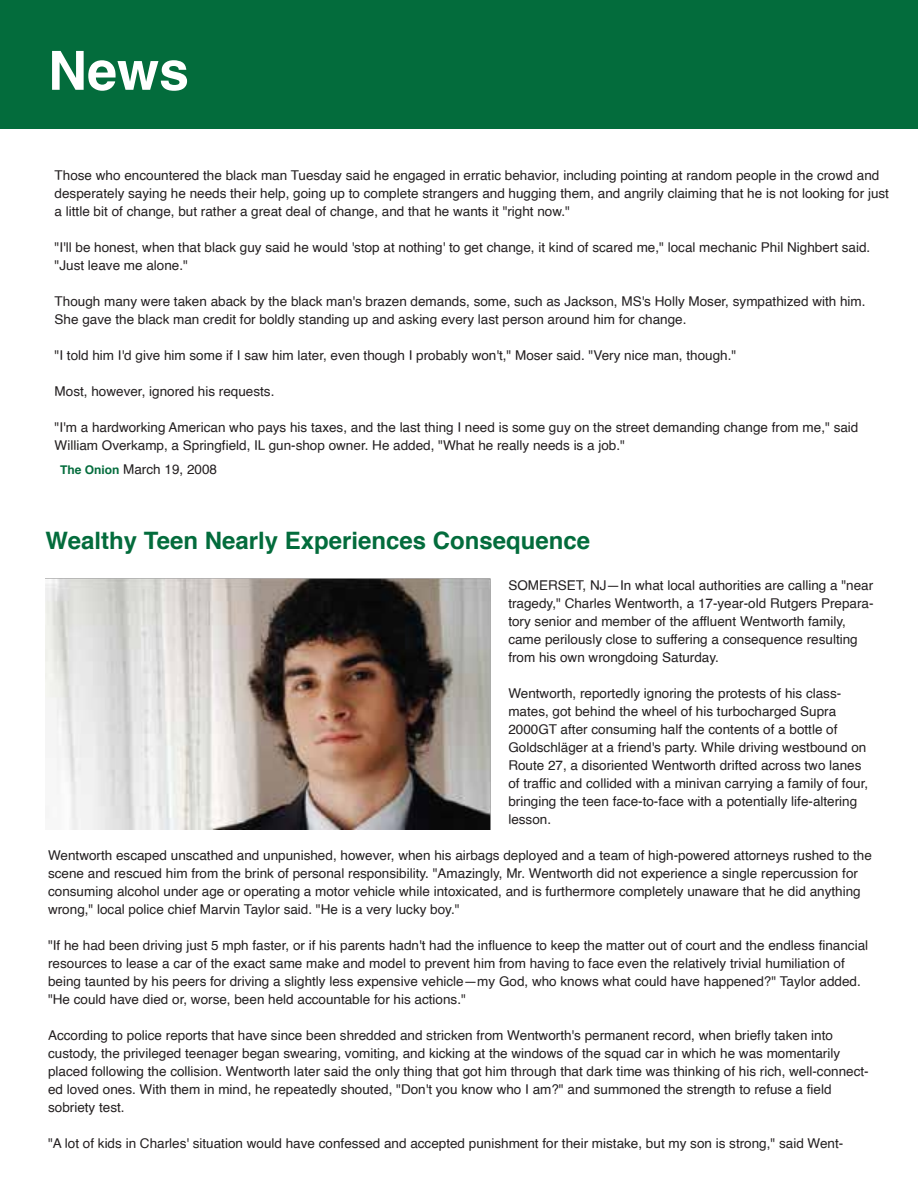
<style>
.page{position:relative;width:918px;height:1188px;background:#fff}
.page>*{position:absolute;margin:0;border:0;box-sizing:border-box;transform-origin:0 0}
.t1{font:700 54px "Helvetica";color:#fff}
.t2{font:700 24px "Helvetica";color:#036c3c}
.t3{font:13.5px/18px "Helvetica";color:#231f20}
.s1{font-weight:700;font-size:12px;color:#036c3c}
</style>
<div class="page">
<div style="left:0;top:0;width:918px;height:129px;background:#036c3c"></div>
<img style="left:45px;top:578px;width:446px;height:252px">
<h1 class="t1" style="left:48px;top:27px;width:143px">News</h1>
<p class="t3" style="left:55px;top:167px;width:836px">Those who encountered the black man Tuesday said he engaged in erratic behavior, including pointing at random people in the crowd and desperately saying he needs their help, going up to complete strangers and hugging them, and angrily claiming that he is not looking for just a little bit of change, but rather a great deal of change, and that he wants it "right now."</p>
<p class="t3" style="left:55px;top:239px;width:817px">"I'll be honest, when that black guy said he would 'stop at nothing' to get change, it kind of scared me," local mechanic Phil Nighbert said. "Just leave me alone."</p>
<p class="t3" style="left:55px;top:293px;width:812px">Though many were taken aback by the black man's brazen demands, some, such as Jackson, MS's Holly Moser, sympathized with him.<br>She gave the black man credit for boldly standing up and asking every last person around him for change.</p>
<p class="t3" style="left:55px;top:347px;width:683px">"I told him I'd give him some if I saw him later, even though I probably won't," Moser said. "Very nice man, though."</p>
<p class="t3" style="left:55px;top:383px;width:221px">Most, however, ignored his requests.</p>
<p class="t3" style="left:55px;top:419px;width:805px">"I'm a hardworking American who pays his taxes, and the last thing I need is some guy on the street demanding change from me," said<br>William Overkamp, a Springfield, IL gun-shop owner. He added, "What he really needs is a job."</p>
<p class="t3" style="left:60px;top:461px;width:158px"><span class="s1">The Onion</span> March 19, 2008</p>
<h2 class="t2" style="left:46px;top:521px;width:546px">Wealthy Teen Nearly Experiences Consequence</h2>
<p class="t3" style="left:508px;top:577px;width:367px">SOMERSET, NJ—In what local authorities are calling a "near tragedy," Charles Wentworth, a 17-year-old Rutgers Prepara&shy;tory senior and member of the affluent Wentworth family, came perilously close to suffering a consequence resulting from his own wrongdoing Saturday.</p>
<p class="t3" style="left:508px;top:685px;width:361px">Wentworth, reportedly ignoring the protests of his class&shy;mates, got behind the wheel of his turbocharged Supra 2000GT after consuming half the contents of a bottle of Goldschläger at a friend's party. While driving westbound on Route 27, a disoriented Wentworth drifted across two lanes of traffic and collided with a minivan carrying a family of four, bringing the teen face-to-face with a potentially life-altering lesson.</p>
<p class="t3" style="left:48px;top:847px;width:825px">Wentworth escaped unscathed and unpunished, however, when his airbags deployed and a team of high-powered attorneys rushed to the scene and rescued him from the brink of personal responsibility. "Amazingly, Mr. Wentworth did not experience a single repercussion for consuming alcohol under age or operating a motor vehicle while intoxicated, and is furthermore completely unaware that he did anything wrong," local police chief Marvin Taylor said. "He is a very lucky boy."</p>
<p class="t3" style="left:48px;top:937px;width:822px">"If he had been driving just 5 mph faster, or if his parents hadn't had the influence to keep the matter out of court and the endless financial resources to lease a car of the exact same make and model to prevent him from having to face even the relatively trivial humiliation of being taunted by his peers for driving a slightly less expensive vehicle—my God, who knows what could have happened?" Taylor added. "He could have died or, worse, been held accountable for his actions."</p>
<p class="t3" style="left:48px;top:1027px;width:822px">According to police reports that have since been shredded and stricken from Wentworth's permanent record, when briefly taken into custody, the privileged teenager began swearing, vomiting, and kicking at the windows of the squad car in which he was momentarily placed following the collision. Wentworth later said the only thing that got him through that dark time was thinking of his rich, well-connect&shy;ed loved ones. With them in mind, he repeatedly shouted, "Don't you know who I am?" and summoned the strength to refuse a field sobriety test.</p>
<p class="t3" style="left:48px;top:1135px;width:797px">"A lot of kids in Charles' situation would have confessed and accepted punishment for their mistake, but my son is strong," said Went-</p>
</div>
